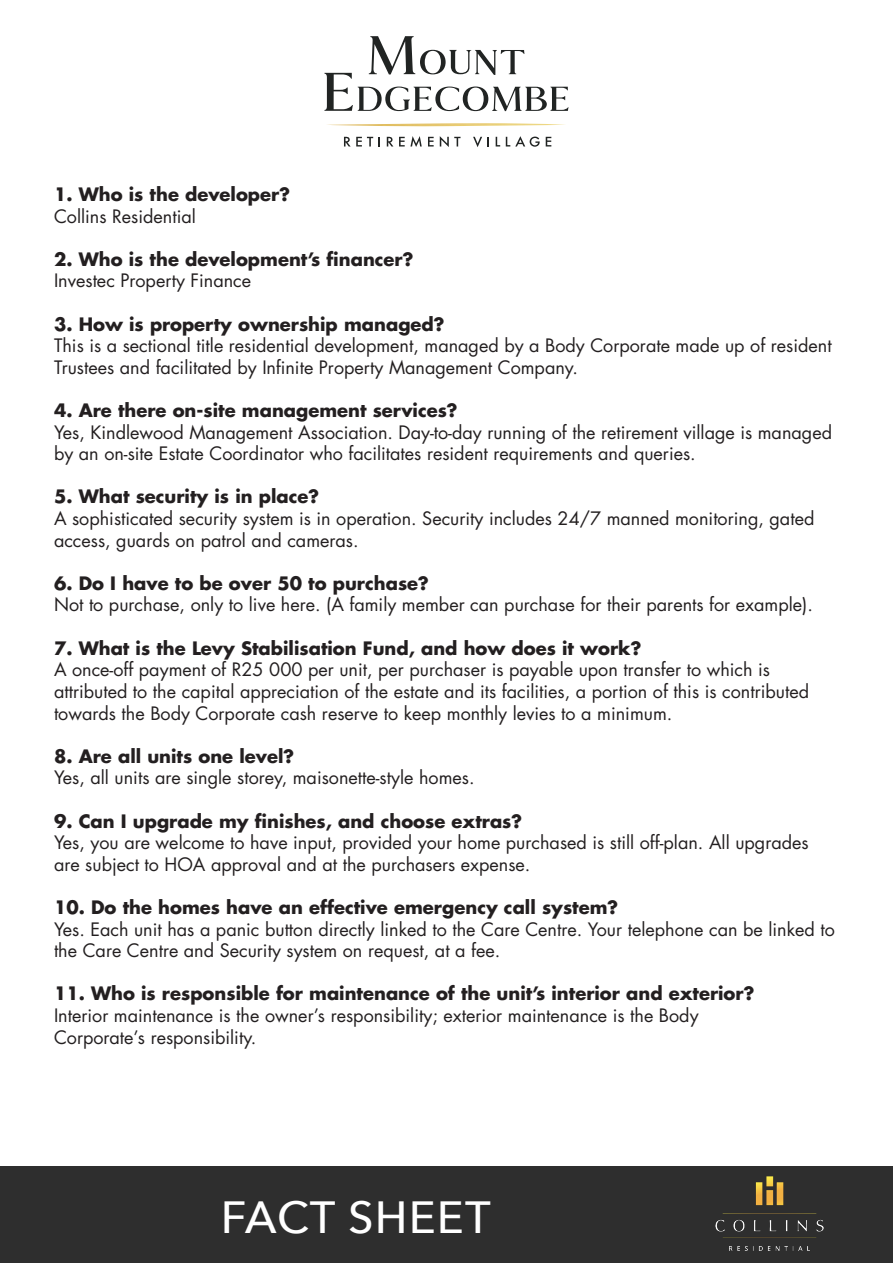
<style>
.page{position:relative;width:893px;height:1263px;background:#fff}
.page>*{position:absolute;margin:0;border:0;box-sizing:border-box;transform-origin:0 0}
.t1{font:500 45px "Avenir Next";letter-spacing:.025em;color:#fff}
.t2{font:18px/21.6px "Futura LT";color:#231f20}
.t3{font:700 18px "Futura LT";color:#231f20}
</style>
<div class="page">
<svg style="left:324px;top:36px;width:244px;height:75px"></svg>
<svg style="left:344px;top:137px;width:29px;height:9px"></svg>
<svg style="left:387px;top:137px;width:6px;height:9px"></svg>
<svg style="left:399px;top:136px;width:23px;height:11px"></svg>
<svg style="left:428px;top:137px;width:6px;height:9px"></svg>
<svg style="left:440px;top:136px;width:20px;height:11px"></svg>
<svg style="left:473px;top:137px;width:9px;height:10px"></svg>
<svg style="left:496px;top:137px;width:4px;height:9px"></svg>
<svg style="left:506px;top:136px;width:34px;height:11px"></svg>
<svg style="left:546px;top:137px;width:5px;height:9px"></svg>
<img style="left:327px;top:123px;width:238px;height:4px">
<div style="left:0;top:1167px;width:893px;height:96px;background:#2e2e2e"></div>
<img style="left:710px;top:1166px;width:118px;height:85px">
<p class="t3" style="left:54px;top:182px;width:238px">1. Who is the developer?</p>
<p class="t2" style="left:54px;top:205px;width:143px">Collins Residential</p>
<p class="t3" style="left:54px;top:247px;width:361px">2. Who is the development’s financer?</p>
<p class="t2" style="left:54px;top:270px;width:199px">Investec Property Finance</p>
<p class="t3" style="left:54px;top:312px;width:392px">3. How is property ownership managed?</p>
<p class="t2" style="left:54px;top:335px;width:779px">This is a sectional title residential development, managed by a Body Corporate made up of resident<br>Trustees and facilitated by Infinite Property Management Company.</p>
<p class="t3" style="left:54px;top:398px;width:405px">4. Are there on-site management services?</p>
<p class="t2" style="left:54px;top:421px;width:780px">Yes, Kindlewood Management Association. Day-to-day running of the retirement village is managed by an on-site Estate Coordinator who facilitates resident requirements and queries.</p>
<p class="t3" style="left:54px;top:485px;width:267px">5. What security is in place?</p>
<p class="t2" style="left:54px;top:508px;width:762px">A sophisticated security system is in operation. Security includes 24/7 manned monitoring, gated access, guards on patrol and cameras.</p>
<p class="t3" style="left:54px;top:571px;width:376px">6. Do I have to be over 50 to purchase?</p>
<p class="t2" style="left:54px;top:594px;width:760px">Not to purchase, only to live here. (A family member can purchase for their parents for example).</p>
<p class="t3" style="left:54px;top:636px;width:589px">7. What is the Levy Stabilisation Fund, and how does it work?</p>
<p class="t2" style="left:54px;top:659px;width:718px">A once-off payment of R25 000 per unit, per purchaser is payable upon transfer to which is</p>
<p class="t2" style="left:54px;top:681px;width:757px">attributed to the capital appreciation of the estate and its facilities, a portion of this is contributed towards the Body Corporate cash reserve to keep monthly levies to a minimum.</p>
<p class="t3" style="left:54px;top:744px;width:242px">8. Are all units one level?</p>
<p class="t2" style="left:54px;top:767px;width:422px">Yes, all units are single storey, maisonette-style homes.</p>
<p class="t3" style="left:54px;top:809px;width:470px">9. Can I upgrade my finishes, and choose extras?</p>
<p class="t2" style="left:54px;top:832px;width:756px">Yes, you are welcome to have input, provided your home purchased is still off-plan. All upgrades are subject to HOA approval and at the purchasers expense.</p>
<p class="t3" style="left:54px;top:895px;width:566px">10. Do the homes have an effective emergency call system?</p>
<p class="t2" style="left:54px;top:918px;width:782px">Yes. Each unit has a panic button directly linked to the Care Centre. Your telephone can be linked to the Care Centre and Security system on request, at a fee.</p>
<p class="t3" style="left:54px;top:981px;width:702px">11. Who is responsible for maintenance of the unit’s interior and exterior?</p>
<p class="t2" style="left:54px;top:1005px;width:646px">Interior maintenance is the owner’s responsibility; exterior maintenance is the Body</p>
<p class="t2" style="left:54px;top:1026px;width:204px">Corporate’s responsibility.</p>
<p class="t1" style="left:221px;top:1179px;width:271px">FACT SHEET</p>
</div>
